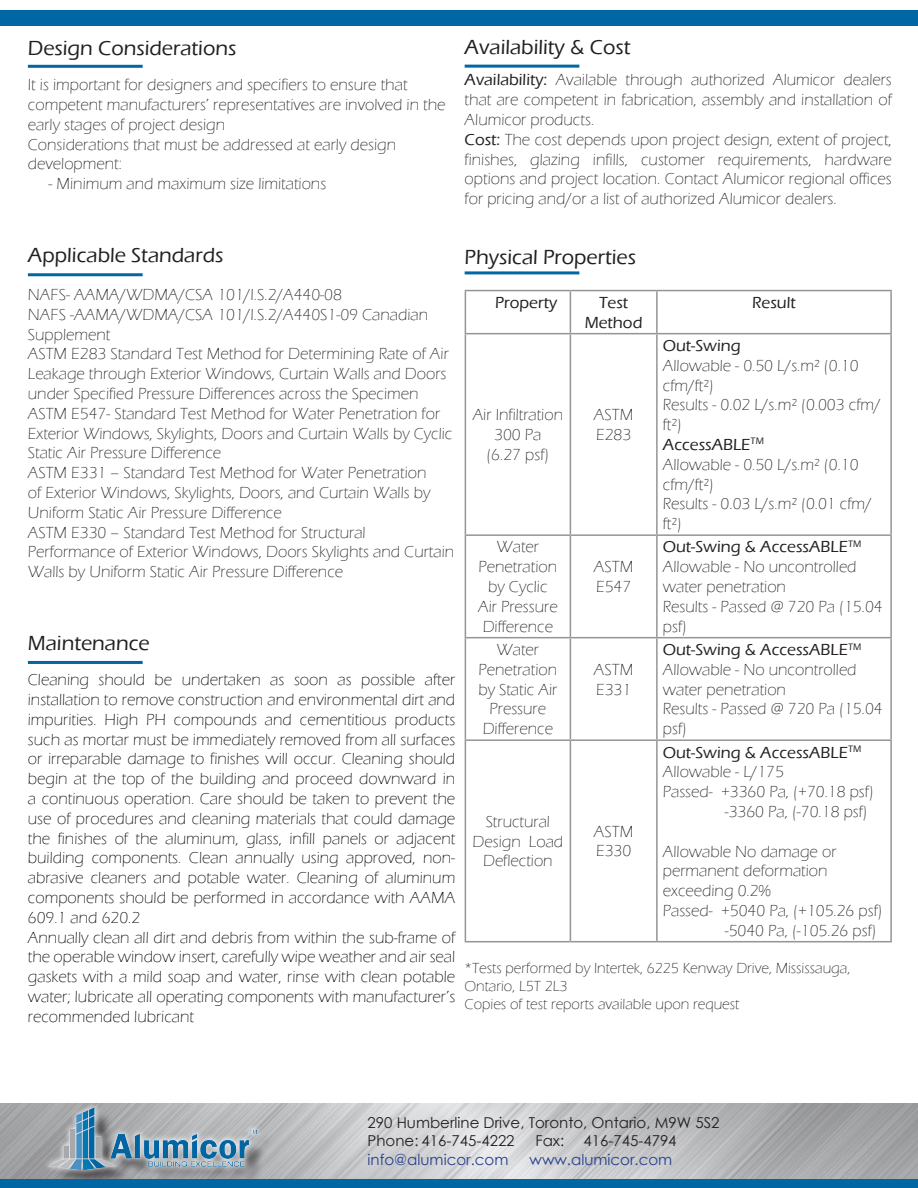
<style>
.page{position:relative;width:918px;height:1188px;background:#fff}
.page>*{position:absolute;margin:0;border:0;box-sizing:border-box;transform-origin:0 0}
.t1{font:500 21px "Eras ITC";color:#231f20}
.t2{font:300 16.5px/19.8px "Eras ITC";color:#231f20}
.t3{font:300 16.5px/19.8px "Eras ITC";color:#000;text-align:justify}
.t4{font:500 16.5px/19.8px "Eras ITC";color:#231f20;text-align:center}
.t5{font:300 15px "Eras ITC";color:#231f20}
.t6{font:15px "Century Gothic";color:#231f20}
.t7{font:15px "Century Gothic";color:#253f8e}
.s1{font-weight:500}
</style>
<div class="page">
<div style="left:0;top:10px;width:918px;height:15px;background:#0066a4"></div>
<img style="left:0;top:1103px;width:918px;height:76px">
<div style="left:53px;top:1111px;width:221px;height:76px;background:#231f20;opacity:.75"></div>
<div style="left:43px;top:1102px;width:220px;height:74px;background:#fff;opacity:.75"></div>
<img style="left:49px;top:1108px;width:208px;height:61px">
<hr style="left:28px;top:65px;width:115px;height:3px;background:#0066a4">
<hr style="left:28px;top:273px;width:115px;height:3px;background:#0066a4">
<hr style="left:465px;top:271px;width:114px;height:3px;background:#0066a4">
<hr style="left:465px;top:65px;width:114px;height:3px;background:#0066a4">
<hr style="left:28px;top:661px;width:115px;height:3px;background:#0066a4">
<hr style="left:465px;top:290px;width:105px;height:1px;background:#939598">
<hr style="left:465px;top:291px;width:1px;height:42px;background:#939598">
<hr style="left:570px;top:290px;width:87px;height:1px;background:#939598">
<hr style="left:570px;top:291px;width:1px;height:42px;background:#939598">
<hr style="left:657px;top:290px;width:235px;height:1px;background:#939598">
<hr style="left:656px;top:291px;width:2px;height:42px;background:#939598">
<hr style="left:890px;top:291px;width:2px;height:42px;background:#939598">
<hr style="left:465px;top:333px;width:105px;height:1px;background:#939598">
<hr style="left:465px;top:334px;width:1px;height:200px;background:#939598">
<hr style="left:570px;top:333px;width:87px;height:1px;background:#939598">
<hr style="left:570px;top:334px;width:1px;height:200px;background:#939598">
<hr style="left:657px;top:333px;width:235px;height:1px;background:#939598">
<hr style="left:656px;top:334px;width:2px;height:200px;background:#939598">
<hr style="left:890px;top:334px;width:2px;height:200px;background:#939598">
<hr style="left:465px;top:534px;width:105px;height:2px;background:#939598">
<hr style="left:465px;top:536px;width:1px;height:101px;background:#939598">
<hr style="left:570px;top:534px;width:87px;height:2px;background:#939598">
<hr style="left:570px;top:536px;width:1px;height:101px;background:#939598">
<hr style="left:657px;top:534px;width:235px;height:2px;background:#939598">
<hr style="left:656px;top:536px;width:2px;height:101px;background:#939598">
<hr style="left:890px;top:536px;width:2px;height:101px;background:#939598">
<hr style="left:465px;top:637px;width:105px;height:1px;background:#939598">
<hr style="left:465px;top:638px;width:1px;height:101px;background:#939598">
<hr style="left:570px;top:637px;width:87px;height:1px;background:#939598">
<hr style="left:570px;top:638px;width:1px;height:101px;background:#939598">
<hr style="left:657px;top:637px;width:235px;height:1px;background:#939598">
<hr style="left:656px;top:638px;width:2px;height:101px;background:#939598">
<hr style="left:890px;top:638px;width:2px;height:101px;background:#939598">
<hr style="left:465px;top:739px;width:105px;height:2px;background:#939598">
<hr style="left:465px;top:741px;width:1px;height:200px;background:#939598">
<hr style="left:570px;top:739px;width:87px;height:2px;background:#939598">
<hr style="left:570px;top:741px;width:1px;height:200px;background:#939598">
<hr style="left:657px;top:739px;width:235px;height:2px;background:#939598">
<hr style="left:656px;top:741px;width:2px;height:200px;background:#939598">
<hr style="left:890px;top:741px;width:2px;height:200px;background:#939598">
<hr style="left:465px;top:941px;width:105px;height:1px;background:#939598">
<hr style="left:570px;top:941px;width:87px;height:1px;background:#939598">
<hr style="left:657px;top:941px;width:235px;height:1px;background:#939598">
<div style="left:0;top:1179px;width:918px;height:9px;background:#0066a4"></div>
<p class="t1" style="left:28px;top:36px;width:210px">Design Considerations</p>
<p class="t2" style="left:28px;top:75px;width:419px">It is important for designers and specifiers to ensure that competent manufacturers’ representatives are involved in the early stages of project design</p>
<p class="t2" style="left:28px;top:134px;width:370px">Considerations that must be addressed at early design development:</p>
<p class="t2" style="left:49px;top:174px;width:279px">- Minimum and maximum size limitations</p>
<p class="t1" style="left:465px;top:36px;width:167px">Availability &amp; Cost</p>
<p class="t2" style="left:465px;top:70px;width:429px;text-align:justify"><span class="s1">Availability:</span> Available through authorized Alumicor dealers that are competent in fabrication, assembly and installation of Alumicor products.</p>
<p class="t2" style="left:465px;top:130px;width:429px;text-align:justify"><span class="s1">Cost:</span> The cost depends upon project design, extent of project, finishes, glazing infills, customer requirements, hardware options and project location. Contact Alumicor regional offices for pricing and/or a list of authorized Alumicor dealers.</p>
<p class="t1" style="left:28px;top:243px;width:197px">Applicable Standards</p>
<p class="t1" style="left:465px;top:246px;width:173px">Physical Properties</p>
<p class="t2" style="left:28px;top:285px;width:316px">NAFS- AAMA/WDMA/CSA 101/I.S.2/A440-08</p>
<p class="t2" style="left:28px;top:305px;width:402px">NAFS -AAMA/WDMA/CSA 101/I.S.2/A440S1-09 Canadian<br>Supplement</p>
<p class="t2" style="left:28px;top:344px;width:422px">ASTM E283 Standard Test Method for Determining Rate of Air<br>Leakage through Exterior Windows, Curtain Walls and Doors under Specified Pressure Differences across the Specimen</p>
<p class="t2" style="left:28px;top:404px;width:426px">ASTM E547- Standard Test Method for Water Penetration for<br>Exterior Windows, Skylights, Doors and Curtain Walls by Cyclic<br>Static Air Pressure Difference</p>
<p class="t2" style="left:28px;top:463px;width:404px">ASTM E331 – Standard Test Method for Water Penetration of Exterior Windows, Skylights, Doors, and Curtain Walls by<br>Uniform Static Air Pressure Difference</p>
<p class="t2" style="left:28px;top:522px;width:428px">ASTM E330 – Standard Test Method for Structural<br>Performance of Exterior Windows, Doors Skylights and Curtain<br>Walls by Uniform Static Air Pressure Difference</p>
<p class="t1" style="left:28px;top:631px;width:123px">Maintenance</p>
<p class="t3" style="left:28px;top:670px;width:429px">Cleaning should be undertaken as soon as possible after installation to remove construction and environmental dirt and impurities. High PH compounds and cementitious products such as mortar must be immediately removed from all surfaces or irreparable damage to finishes will occur. Cleaning should begin at the top of the building and proceed downward in a continuous operation. Care should be taken to prevent the use of procedures and cleaning materials that could damage the finishes of the aluminum, glass, infill panels or adjacent building components. Clean annually using approved, non&shy;abrasive cleaners and potable water. Cleaning of aluminum components should be performed in accordance with AAMA 609.1 and 620.2</p>
<p class="t3" style="left:28px;top:927px;width:429px">Annually clean all dirt and debris from within the sub-frame of the operable window insert, carefully wipe weather and air seal gaskets with a mild soap and water, rinse with clean potable water; lubricate all operating components with manufacturer’s recommended lubricant</p>
<p class="t4" style="left:495px;top:293px;width:64px">Property</p>
<p class="t4" style="left:585px;top:293px;width:59px">Test<br>Method</p>
<p class="t4" style="left:752px;top:293px;width:45px">Result</p>
<p class="t2" style="left:473px;top:405px;width:92px">Air Infiltration</p>
<p class="t2" style="left:494px;top:425px;width:49px">300 Pa</p>
<p class="t2" style="left:486px;top:445px;width:64px">(6.27 psf)</p>
<p class="t2" style="left:478px;top:537px;width:81px;text-align:center">Water<br>Penetration by Cyclic<br>Air Pressure<br>Difference</p>
<p class="t2" style="left:478px;top:640px;width:81px;text-align:center">Water<br>Penetration by Static Air<br>Pressure<br>Difference</p>
<p class="t2" style="left:594px;top:405px;width:41px">ASTM<br>E283</p>
<p class="t2" style="left:594px;top:557px;width:41px">ASTM<br>E547</p>
<p class="t2" style="left:594px;top:660px;width:41px">ASTM<br>E331</p>
<p class="t4" style="left:663px;top:336px;width:79px">Out-Swing</p>
<p class="t2" style="left:663px;top:356px;width:197px">Allowable - 0.50 L/s.m² (0.10 cfm/ft²)</p>
<p class="t2" style="left:663px;top:395px;width:219px">Results - 0.02 L/s.m² (0.003 cfm/ ft²)</p>
<p class="t4" style="left:663px;top:435px;width:103px">AccessABLE<sup>TM</sup></p>
<p class="t2" style="left:663px;top:455px;width:197px">Allowable - 0.50 L/s.m² (0.10 cfm/ft²)</p>
<p class="t2" style="left:663px;top:494px;width:211px">Results - 0.03 L/s.m² (0.01 cfm/ ft²)</p>
<p class="t4" style="left:663px;top:537px;width:200px">Out-Swing &amp; AccessABLE<sup>TM</sup></p>
<p class="t2" style="left:663px;top:557px;width:195px">Allowable - No uncontrolled water penetration</p>
<p class="t2" style="left:663px;top:597px;width:221px">Results - Passed @ 720 Pa (15.04 psf)</p>
<p class="t4" style="left:663px;top:640px;width:200px">Out-Swing &amp; AccessABLE<sup>TM</sup></p>
<p class="t2" style="left:663px;top:660px;width:195px">Allowable - No uncontrolled water penetration</p>
<p class="t2" style="left:663px;top:699px;width:221px">Results - Passed @ 720 Pa (15.04 psf)</p>
<p class="t4" style="left:663px;top:742px;width:200px">Out-Swing &amp; AccessABLE<sup>TM</sup></p>
<p class="t2" style="left:663px;top:762px;width:123px">Allowable - L/175</p>
<p class="t2" style="left:663px;top:782px;width:213px">Passed- +3360 Pa, (+70.18 psf)</p>
<p class="t2" style="left:725px;top:802px;width:145px">-3360 Pa, (-70.18 psf)</p>
<p class="t2" style="left:663px;top:841px;width:175px">Allowable No damage or permanent deformation exceeding 0.2%</p>
<p class="t2" style="left:663px;top:901px;width:221px">Passed- +5040 Pa, (+105.26 psf)</p>
<p class="t2" style="left:725px;top:921px;width:153px">-5040 Pa, (-105.26 psf)</p>
<p class="t5" style="left:465px;top:959px;width:387px">*Tests performed by Intertek, 6225 Kenway Drive, Mississauga,</p>
<p class="t5" style="left:465px;top:977px;width:104px">Ontario, L5T 2L3</p>
<p class="t5" style="left:465px;top:995px;width:276px">Copies of test reports available upon request</p>
<p class="t2" style="left:473px;top:812px;width:92px;text-align:center">Structural<br>Design Load<br>Deflection</p>
<p class="t2" style="left:594px;top:822px;width:41px">ASTM<br>E330</p>
<p class="t6" style="left:368px;top:1112px;width:353px">290 Humberline Drive, Toronto, Ontario, M9W 5S2</p>
<p class="t6" style="left:368px;top:1130px;width:149px">Phone: 416-745-4222</p>
<p class="t6" style="left:535px;top:1130px;width:30px">Fax:</p>
<p class="t6" style="left:584px;top:1130px;width:95px">416-745-4794</p>
<p class="t7" style="left:368px;top:1149px;width:142px">info@alumicor.com</p>
<p class="t7" style="left:530px;top:1149px;width:144px">www.alumicor.com</p>
</div>
